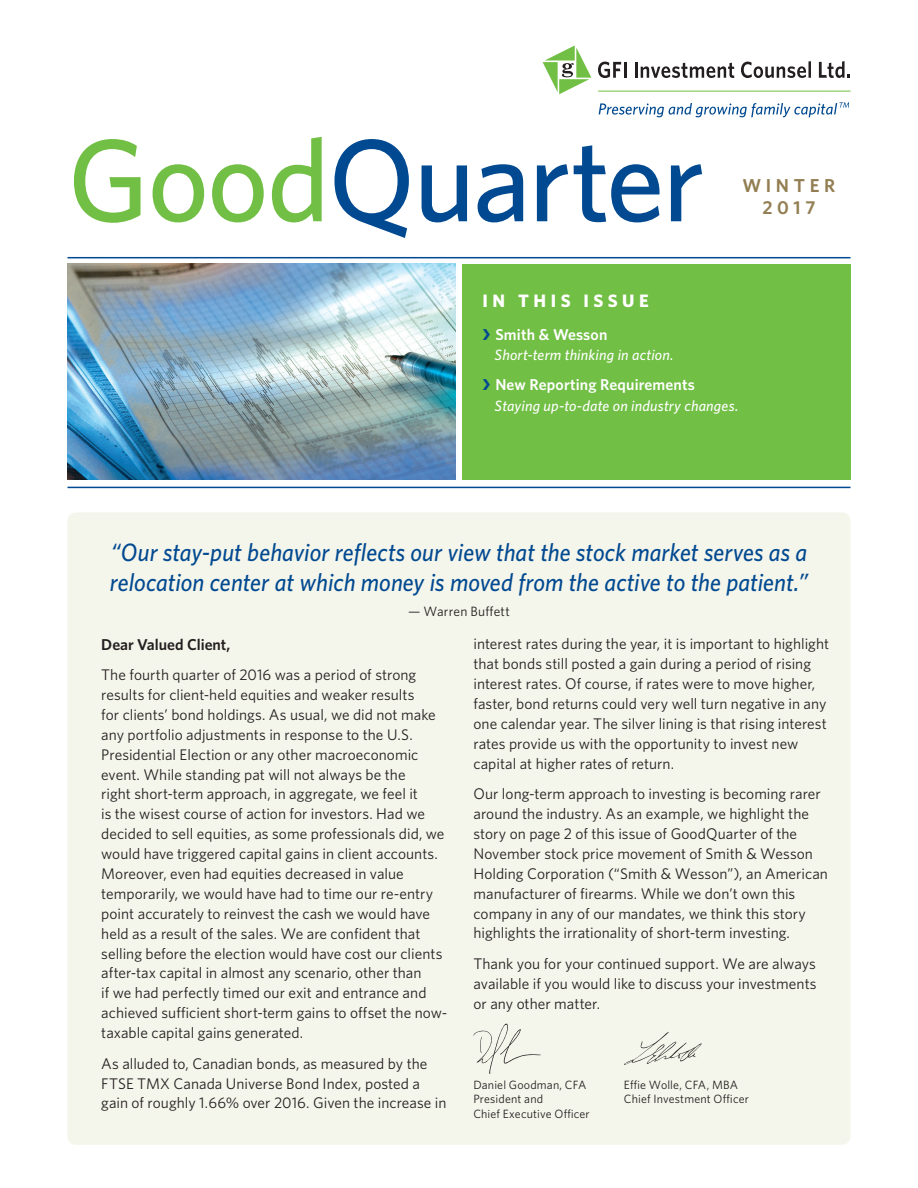
<style>
.page{position:relative;width:918px;height:1188px;background:#fff}
.page>*{position:absolute;margin:0;border:0;box-sizing:border-box;transform-origin:0 0}
.t1{font:500 117px "Whitney";letter-spacing:-.015em;color:#014990}
.t2{font:italic 500 25.05px/30px "Whitney";letter-spacing:.005em;color:#014990;scale:.95 1}
.t3{font:600 18.75px/22.5px "Whitney";letter-spacing:.25em;color:#927e52;text-align:center}
.t4{font:700 18px "Whitney";letter-spacing:.25em;color:#fff}
.t5{font:600 15.75px "Whitney";letter-spacing:.01em;color:#fff}
.t6{font:600 15.75px "Whitney";color:#231f20}
.t7{font:15.3px/20px "Whitney";color:#231f20}
.t8{font:italic 500 15px "Whitney";letter-spacing:.015em;color:#fff}
.t9{font:13.5px "Whitney";letter-spacing:.015em;color:#231f20}
.t10{font:12px/14.4px "Whitney";letter-spacing:.01em;color:#231f20}
.s1{color:#71bf44}
.s2{color:#014990}
</style>
<div class="page">
<svg style="left:543px;top:45px;width:48px;height:49px"></svg>
<svg style="left:598px;top:62px;width:28px;height:16px"></svg>
<svg style="left:635px;top:62px;width:99px;height:16px"></svg>
<svg style="left:741px;top:62px;width:65px;height:16px"></svg>
<hr style="left:808px;top:61px;width:3px;height:17px;background:#231f20">
<svg style="left:819px;top:61px;width:31px;height:17px"></svg>
<svg style="left:599px;top:102px;width:250px;height:15px"></svg>
<hr style="left:598px;top:91px;width:252px;height:1px;background:#71bf44">
<hr style="left:68px;top:257px;width:783px;height:1px;background:#014990">
<hr style="left:68px;top:487px;width:783px;height:1px;background:#014990">
<img style="left:68px;top:264px;width:388px;height:216px">
<div style="left:462px;top:264px;width:389px;height:216px;background:#71bf44"></div>
<div style="left:67px;top:512px;width:784px;height:633px;background:#f4f5eb;border-radius:9px"></div>
<svg style="left:473px;top:1024px;width:68px;height:50px"></svg>
<svg style="left:624px;top:1032px;width:78px;height:33px"></svg>
<h1 class="t1" style="left:68px;top:110px;width:639px"><span class="s1">Good</span>Quarter</h1>
<p class="t3" style="left:742px;top:174px;width:95px">WINTER<br>2017</p>
<p class="t4" style="left:483px;top:290px;width:168px">IN THIS ISSUE</p>
<p class="t5" style="left:483px;top:325px;width:126px"><span class="s2">❯</span> Smith &amp; Wesson</p>
<p class="t8" style="left:495px;top:346px;width:181px">Short-term thinking in action.</p>
<p class="t5" style="left:483px;top:375px;width:214px"><span class="s2">❯</span> New Reporting Requirements</p>
<p class="t8" style="left:495px;top:397px;width:245px">Staying up-to-date on industry changes.</p>
<h2 class="t2" style="left:110px;top:537px;width:736px">“Our stay-put behavior reflects our view that the stock market serves as a relocation center at which money is moved from the active to the patient.”</h2>
<p class="t9" style="left:408px;top:603px;width:103px">— Warren Buffett</p>
<p class="t6" style="left:101px;top:635px;width:131px">Dear Valued Client,</p>
<p class="t7" style="left:101px;top:665px;width:348px">The fourth quarter of 2016 was a period of strong results for client-held equities and weaker results<br>for clients’ bond holdings. As usual, we did not make any portfolio adjustments in response to the U.S.<br>Presidential Election or any other macroeconomic event. While standing pat will not always be the<br>right short-term approach, in aggregate, we feel it<br>is the wisest course of action for investors. Had we decided to sell equities, as some professionals did, we would have triggered capital gains in client accounts.<br>Moreover, even had equities decreased in value temporarily, we would have had to time our re-entry point accurately to reinvest the cash we would have held as a result of the sales. We are confident that selling before the election would have cost our clients after-tax capital in almost any scenario, other than<br>if we had perfectly timed our exit and entrance and achieved sufficient short-term gains to offset the now&shy;taxable capital gains generated.</p>
<p class="t7" style="left:101px;top:1053px;width:347px">As alluded to, Canadian bonds, as measured by the<br>FTSE TMX Canada Universe Bond Index, posted a gain of roughly 1.66% over 2016. Given the increase in</p>
<p class="t7" style="left:473px;top:634px;width:357px">interest rates during the year, it is important to highlight that bonds still posted a gain during a period of rising interest rates. Of course, if rates were to move higher, faster, bond returns could very well turn negative in any one calendar year. The silver lining is that rising interest rates provide us with the opportunity to invest new capital at higher rates of return.</p>
<p class="t7" style="left:473px;top:784px;width:356px">Our long-term approach to investing is becoming rarer around the industry. As an example, we highlight the story on page 2 of this issue of GoodQuarter of the November stock price movement of Smith &amp; Wesson Holding Corporation (“Smith &amp; Wesson”), an American manufacturer of firearms. While we don’t own this company in any of our mandates, we think this story highlights the irrationality of short-term investing.</p>
<p class="t7" style="left:473px;top:953px;width:345px;text-align:justify">Thank you for your continued support. We are always available if you would like to discuss your investments or any other matter.</p>
<p class="t10" style="left:473px;top:1077px;width:118px">Daniel Goodman, CFA<br>President and<br>Chief Executive Officer</p>
<p class="t10" style="left:624px;top:1077px;width:127px">Effie Wolle, CFA, MBA<br>Chief Investment Officer</p>
</div>
